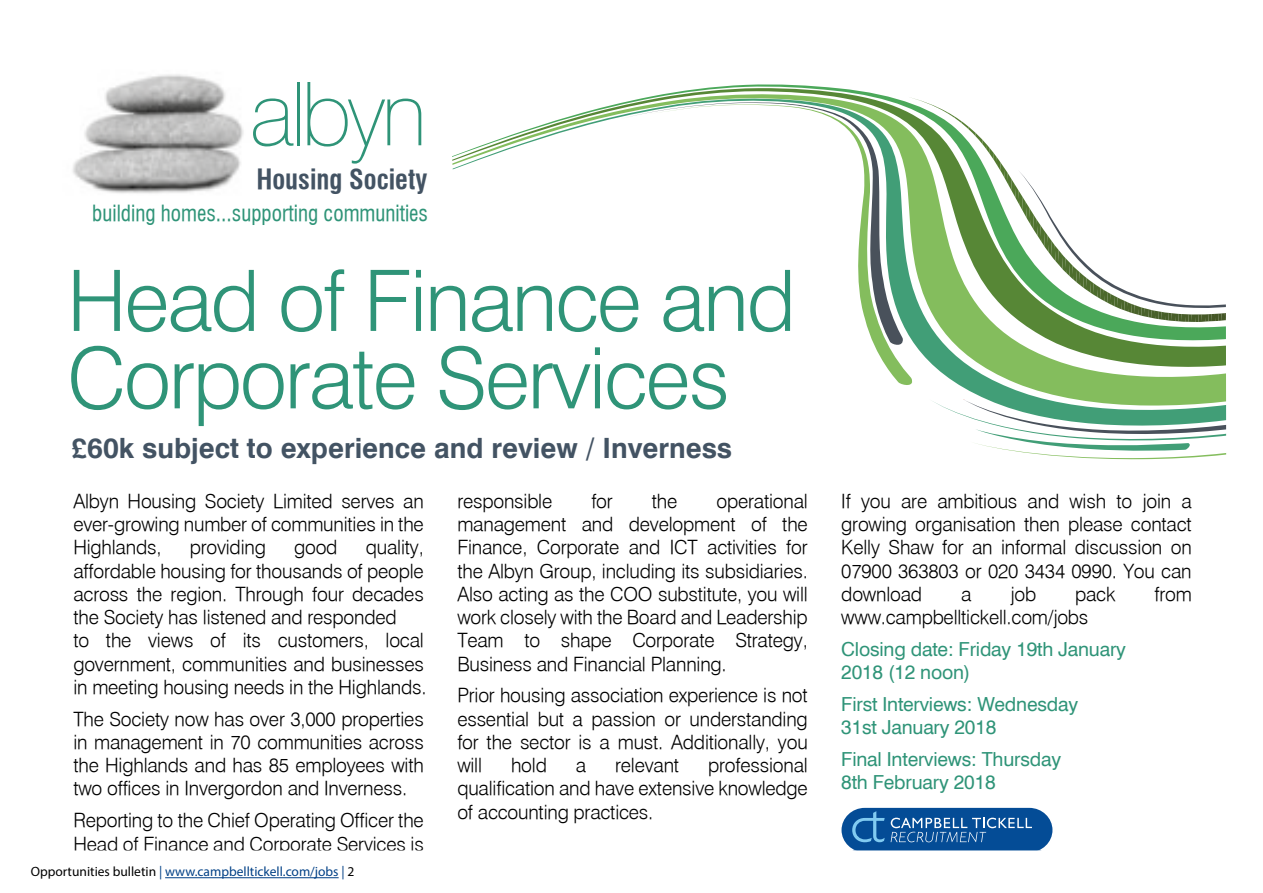
<style>
.page{position:relative;width:1263px;height:893px;background:#fff}
.page>*{position:absolute;margin:0;border:0;box-sizing:border-box;transform-origin:0 0}
.t1{font:100 88.2px "Swiss 721 BT";letter-spacing:-.05em;color:#2f9478}
.t2{font:84.75px/77.4px "Swiss 721 Light BT";letter-spacing:-.025em;color:#2f9478}
.t3{font:700 27.9px "Swiss 721 BT";color:#435363}
.t4{font:26.85px "Swiss 721 Bold Condensed BT";color:#435363}
.t5{font:21.3px "Swiss 721 Condensed BT";color:#2f9478}
.t6{font:19.35px/23.2px "Swiss 721 Light BT";letter-spacing:-.01em;color:#000;text-align:justify}
.t7{font:19.35px/23.2px "Swiss 721 BT";letter-spacing:-.01em;color:#2f9478}
.t8{font:13.5px "Myriad Pro";color:#004086}
.s1{color:#000}
</style>
<div class="page">
<hr style="left:165px;top:877px;width:174px;height:1px;background:#004086">
<img style="left:72px;top:74px;width:172px;height:120px">
<svg style="left:452px;top:84px;width:429px;height:86px"></svg>
<svg style="left:453px;top:95px;width:774px;height:304px"></svg>
<svg style="left:620px;top:102px;width:284px;height:246px"></svg>
<svg style="left:646px;top:103px;width:269px;height:284px"></svg>
<svg style="left:933px;top:399px;width:294px;height:61px"></svg>
<svg style="left:907px;top:96px;width:320px;height:229px"></svg>
<svg style="left:841px;top:807px;width:212px;height:43px;background:#2a68a7"></svg>
<h1 class="t1" style="left:250px;top:60px;width:179px">albyn</h1>
<h3 class="t4" style="left:256px;top:163px;width:172px">Housing Society</h3>
<p class="t5" style="left:92px;top:201px;width:337px">building homes...supporting communities</p>
<h2 class="t2" style="left:67px;top:261px;width:730px">Head of Finance and<br>Corporate Services</h2>
<h3 class="t3" style="left:71px;top:431px;width:662px">£60k subject to experience and review / Inverness</h3>
<p class="t6" style="left:73px;top:489px;width:352px">Albyn Housing Society Limited serves an ever-growing number of communities in the Highlands,</p>
<p class="t6" style="left:457px;top:489px;width:96px">responsible</p>
<p class="t6" style="left:591px;top:489px;width:23px">for</p>
<p class="t6" style="left:652px;top:489px;width:27px">the</p>
<p class="t6" style="left:457px;top:489px;width:352px;text-indent:259px">operational management and development of the Finance, Corporate and ICT activities for the Albyn Group, including its subsidiaries.<br>Also acting as the COO substitute, you will work closely with the Board and Leadership Team to shape Corporate Strategy, Business and Financial Planning.</p>
<p class="t6" style="left:457px;top:684px;width:352px">Prior housing association experience is not essential but a passion or understanding for the sector is a must. Additionally, you will</p>
<p class="t6" style="left:73px;top:536px;width:355px;text-align:left;text-indent:292px">quality, affordable housing for thousands of people across the region. Through four decades the Society has listened and responded<br>to the views of its customers, local government, communities and businesses in meeting housing needs in the Highlands.</p>
<p class="t6" style="left:73px;top:707px;width:352px">The Society now has over 3,000 properties in management in 70 communities across the Highlands and has 85 employees with two offices in Invergordon and Inverness.</p>
<p class="t6" style="left:73px;top:809px;width:352px">Reporting to the Chief Operating Officer the<br>Head of Finance and Corporate Services is</p>
<p class="t6" style="left:190px;top:536px;width:78px">providing</p>
<p class="t6" style="left:294px;top:536px;width:45px">good</p>
<p class="t6" style="left:457px;top:753px;width:352px;text-indent:251px">professional qualification and have extensive knowledge of accounting practices.</p>
<p class="t6" style="left:511px;top:753px;width:37px">hold</p>
<p class="t6" style="left:576px;top:753px;width:12px">a</p>
<p class="t6" style="left:615px;top:753px;width:65px">relevant</p>
<p class="t8" style="left:31px;top:863px;width:325px"><span class="s1">Opportunities bulletin</span> | www.campbelltickell.com/jobs | <span class="s1">2</span></p>
<p class="t6" style="left:841px;top:489px;width:352px">If you are ambitious and wish to join a growing organisation then please contact Kelly Shaw for an informal discussion on 07900 363803 or 020 3434 0990. You can download</p>
<p class="t6" style="left:961px;top:582px;width:12px">a</p>
<p class="t6" style="left:1010px;top:582px;width:27px">job</p>
<p class="t6" style="left:1075px;top:582px;width:42px">pack</p>
<p class="t6" style="left:1154px;top:582px;width:39px">from</p>
<p class="t6" style="left:841px;top:605px;width:249px">www.campbelltickell.com/jobs</p>
<p class="t7" style="left:841px;top:637px;width:286px">Closing date: Friday 19th January<br>2018 (12 noon)</p>
<p class="t7" style="left:841px;top:692px;width:238px">First Interviews: Wednesday<br>31st January 2018</p>
<p class="t7" style="left:841px;top:747px;width:221px">Final Interviews: Thursday<br>8th February 2018</p>
</div>
